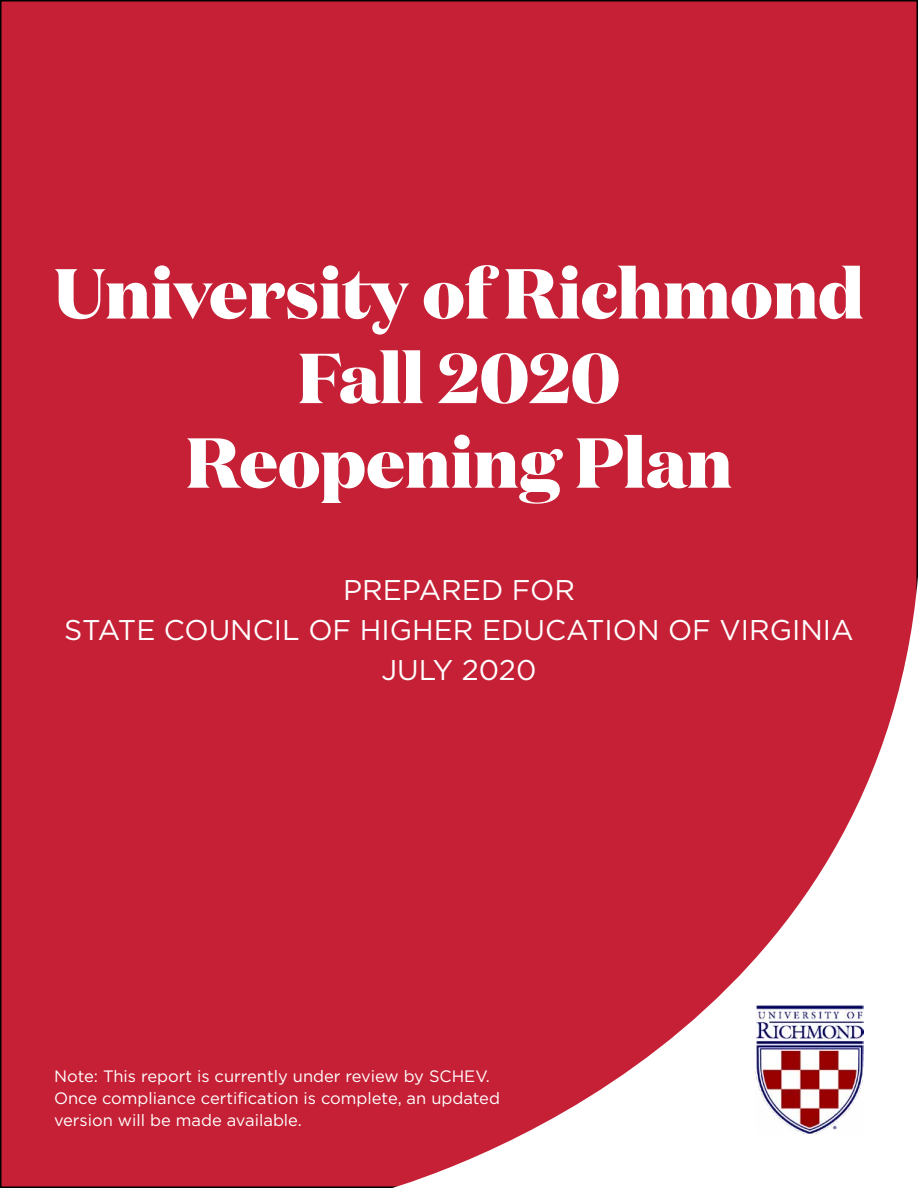
<style>
.page{position:relative;width:918px;height:1188px;background:#fff}
.page>*{position:absolute;margin:0;border:0;box-sizing:border-box;transform-origin:0 0}
.t1{font:800 70.5px/84.6px "Domaine Display";color:#fff;text-align:center}
.t2{font:28.5px/40.2px "Gotham";color:#fff;text-align:center}
.t3{font:16.5px/22.2px "Gotham";color:#fff}
</style>
<div class="page">
<div style="left:1px;top:1px;width:916px;height:1186px;background:#c52035"></div>
<svg style="left:379px;top:507px;width:539px;height:681px"></svg>
<img style="left:755px;top:1004px;width:109px;height:130px">
<h1 class="t1" style="left:54px;top:250px;width:811px">University of Richmond<br>Fall 2020<br>Reopening Plan</h1>
<h2 class="t2" style="left:64px;top:569px;width:791px">PREPARED FOR<br>STATE COUNCIL OF HIGHER EDUCATION OF VIRGINIA<br>JULY 2020</h2>
<p class="t3" style="left:54px;top:1065px;width:448px">Note: This report is currently under review by SCHEV.<br>Once compliance certification is complete, an updated version will be made available.</p>
</div>
